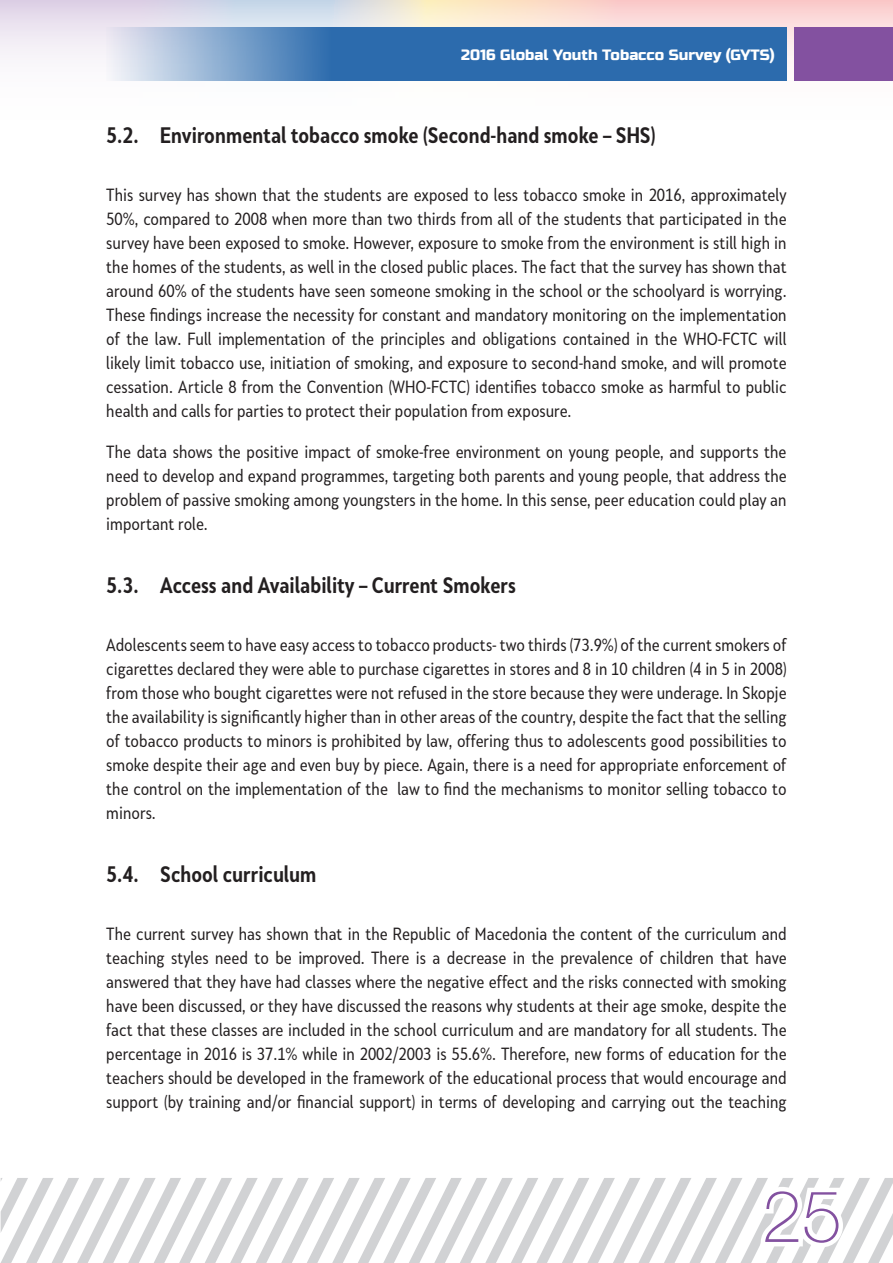
<style>
.page{position:relative;width:893px;height:1263px;background:#fff}
.page>*{position:absolute;margin:0;border:0;box-sizing:border-box;transform-origin:0 0}
.t1{font:100 72px "Helvetica Neue LT Std";color:#8351a0}
.t2{font:700 21px "Skola Sans Cn";color:#231f20}
.t3{font:16.5px/24px "Skola Sans Cn";color:#231f20;text-align:justify}
.t4{font:15px "Russo One";color:#fff}
</style>
<div class="page">
<svg style="left:0;top:0;width:893px;height:60px;background:#eadcdf"></svg>
<svg style="left:0;top:1178px;width:893px;height:85px"></svg>
<div style="left:794px;top:28px;width:99px;height:53px;background:#8351a0"></div>
<svg style="left:106px;top:28px;width:681px;height:53px;background:#4c81b9"></svg>
<p class="t4" style="left:461px;top:46px;width:315px">2016 Global Youth Tobacco Survey (GYTS)</p>
<p class="t2" style="left:106px;top:123px;width:551px">5.2. Environmental tobacco smoke (Second-hand smoke – SHS)</p>
<p class="t3" style="left:106px;top:183px;width:682px">This survey has shown that the students are exposed to less tobacco smoke in 2016, approximately 50%, compared to 2008 when more than two thirds from all of the students that participated in the survey have been exposed to smoke. However, exposure to smoke from the environment is still high in the homes of the students, as well in the closed public places. The fact that the survey has shown that around 60% of the students have seen someone smoking in the school or the schoolyard is worrying.<br>These findings increase the necessity for constant and mandatory monitoring on the implementation of the law. Full implementation of the principles and obligations contained in the WHO-FCTC will likely limit tobacco use, initiation of smoking, and exposure to second-hand smoke, and will promote cessation. Article 8 from the Convention (WHO-FCTC) identifies tobacco smoke as harmful to public health and calls for parties to protect their population from exposure.</p>
<p class="t3" style="left:106px;top:440px;width:682px">The data shows the positive impact of smoke-free environment on young people, and supports the need to develop and expand programmes, targeting both parents and young people, that address the problem of passive smoking among youngsters in the home. In this sense, peer education could play an important role.</p>
<p class="t2" style="left:106px;top:572px;width:411px">5.3. Access and Availability – Current Smokers</p>
<p class="t3" style="left:106px;top:633px;width:682px">Adolescents seem to have easy access to tobacco products- two thirds (73.9%) of the current smokers of cigarettes declared they were able to purchase cigarettes in stores and 8 in 10 children (4 in 5 in 2008) from those who bought cigarettes were not refused in the store because they were underage. In Skopje the availability is significantly higher than in other areas of the country, despite the fact that the selling of tobacco products to minors is prohibited by law, offering thus to adolescents good possibilities to smoke despite their age and even buy by piece. Again, there is a need for appropriate enforcement of the control on the implementation of the law to find the mechanisms to monitor selling tobacco to minors.</p>
<p class="t2" style="left:106px;top:861px;width:212px">5.4. School curriculum</p>
<p class="t3" style="left:106px;top:921px;width:682px">The current survey has shown that in the Republic of Macedonia the content of the curriculum and teaching styles need to be improved. There is a decrease in the prevalence of children that have answered that they have had classes where the negative effect and the risks connected with smoking have been discussed, or they have discussed the reasons why students at their age smoke, despite the fact that these classes are included in the school curriculum and are mandatory for all students. The percentage in 2016 is 37.1% while in 2002/2003 is 55.6%. Therefore, new forms of education for the teachers should be developed in the framework of the educational process that would encourage and support (by training and/or financial support) in terms of developing and carrying out the teaching</p>
<h1 class="t1" style="left:762px;top:1175px;width:82px">25</h1>
</div>
